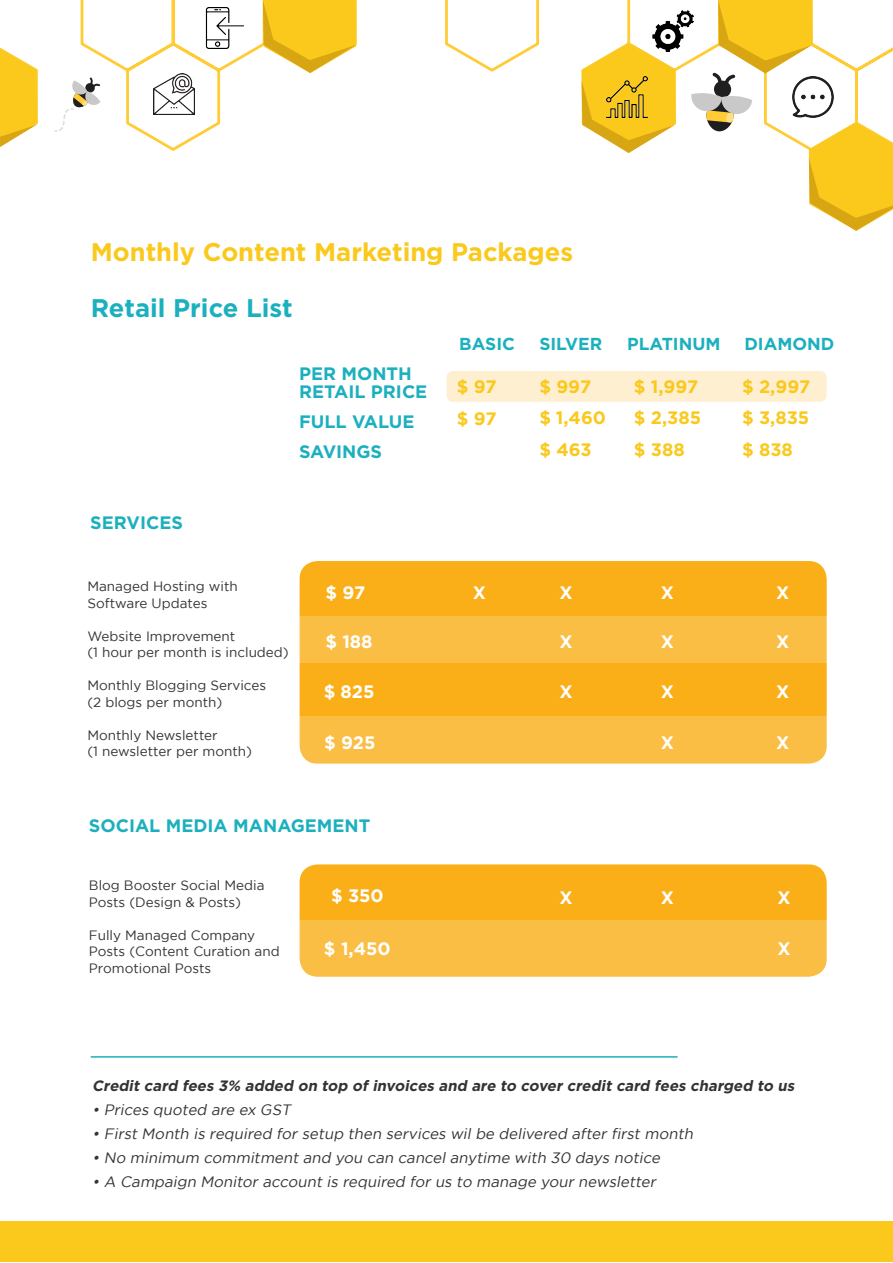
<style>
.page{position:relative;width:893px;height:1263px;background:#fff}
.page>*{position:absolute;margin:0;border:0;box-sizing:border-box;transform-origin:0 0}
.t1{font:700 25.5px "Gotham";color:#fac91c}
.t2{font:700 25.5px "Gotham";color:#1cb0bf}
.t3{font:700 18px "Gotham";color:#1cb0bf}
.t4{font:700 18px "Gotham";color:#fac91c}
.t5{font:700 18px "Gotham";color:#fff}
.t6{font:700 17.4px "Gotham";color:#1cb0bf}
.t7{font:italic 15px "Gotham";color:#333}
.t8{font:italic 700 15px "Gotham";color:#333}
.t9{font:13.5px/16.5px "Gotham";color:#333}
</style>
<div class="page">
<div style="left:0;top:1221px;width:893px;height:41px;background:#fac91c"></div>
<div style="left:446px;top:371px;width:381px;height:31px;background:#feefd1;border-radius:7px"></div>
<div style="left:300px;top:561px;width:527px;height:203px;background:#faaf18;border-radius:18px"></div>
<div style="left:300px;top:617px;width:527px;height:46px;background:#fabe45"></div>
<div style="left:300px;top:716px;width:527px;height:48px;background:#fabe45"></div>
<div style="left:300px;top:864px;width:527px;height:112px;background:#faaf18;border-radius:18px"></div>
<div style="left:300px;top:920px;width:527px;height:55px;background:#fabe45"></div>
<hr style="left:91px;top:1056px;width:587px;height:1px;background:#1cb0bf">
<svg style="left:80px;top:0;width:611px;height:151px"></svg>
<svg style="left:262px;top:0;width:96px;height:75px"></svg>
<svg style="left:580px;top:41px;width:98px;height:112px"></svg>
<svg style="left:0;top:47px;width:38px;height:100px"></svg>
<svg style="left:691px;top:0;width:202px;height:231px"></svg>
<img style="left:792px;top:76px;width:41px;height:41px">
<img style="left:653px;top:10px;width:41px;height:41px">
<img style="left:153px;top:73px;width:41px;height:41px">
<img style="left:606px;top:76px;width:41px;height:41px">
<img style="left:204px;top:8px;width:41px;height:40px">
<svg style="left:54px;top:77px;width:46px;height:55px"></svg>
<p class="t1" style="left:91px;top:235px;width:484px">Monthly Content Marketing Packages</p>
<p class="t2" style="left:91px;top:291px;width:204px">Retail Price List</p>
<p class="t6" style="left:459px;top:333px;width:57px">BASIC</p>
<p class="t6" style="left:539px;top:333px;width:64px">SILVER</p>
<p class="t6" style="left:627px;top:333px;width:95px">PLATINUM</p>
<p class="t6" style="left:744px;top:333px;width:92px">DIAMOND</p>
<p class="t3" style="left:299px;top:362px;width:114px">PER MONTH</p>
<p class="t3" style="left:299px;top:380px;width:130px">RETAIL PRICE</p>
<p class="t4" style="left:457px;top:375px;width:41px">$ 97</p>
<p class="t4" style="left:457px;top:406px;width:41px">$ 97</p>
<p class="t3" style="left:299px;top:410px;width:117px">FULL VALUE</p>
<p class="t3" style="left:299px;top:440px;width:85px">SAVINGS</p>
<p class="t4" style="left:539px;top:374px;width:53px">$ 997</p>
<p class="t4" style="left:539px;top:406px;width:68px">$ 1,460</p>
<p class="t4" style="left:539px;top:437px;width:54px">$ 463</p>
<p class="t3" style="left:90px;top:510px;width:94px">SERVICES</p>
<p class="t9" style="left:87px;top:578px;width:152px">Managed Hosting with<br>Software Updates</p>
<p class="t9" style="left:87px;top:627px;width:149px">Website Improvement</p>
<p class="t9" style="left:87px;top:644px;width:203px">(1 hour per month is included)</p>
<p class="t9" style="left:87px;top:677px;width:180px">Monthly Blogging Services</p>
<p class="t9" style="left:87px;top:693px;width:136px">(2 blogs per month)</p>
<p class="t9" style="left:87px;top:726px;width:132px">Monthly Newsletter</p>
<p class="t9" style="left:87px;top:743px;width:166px">(1 newsletter per month)</p>
<p class="t5" style="left:326px;top:581px;width:41px">$ 97</p>
<p class="t5" style="left:326px;top:630px;width:49px">$ 188</p>
<p class="t5" style="left:324px;top:680px;width:52px">$ 825</p>
<p class="t5" style="left:324px;top:731px;width:53px">$ 925</p>
<p class="t5" style="left:473px;top:581px;width:15px">X</p>
<p class="t5" style="left:560px;top:581px;width:15px">X</p>
<p class="t5" style="left:560px;top:630px;width:15px">X</p>
<p class="t5" style="left:560px;top:680px;width:15px">X</p>
<p class="t3" style="left:89px;top:814px;width:283px">SOCIAL MEDIA MANAGEMENT</p>
<p class="t4" style="left:634px;top:374px;width:66px">$ 1,997</p>
<p class="t4" style="left:634px;top:406px;width:69px">$ 2,385</p>
<p class="t4" style="left:634px;top:437px;width:52px">$ 388</p>
<p class="t5" style="left:661px;top:581px;width:15px">X</p>
<p class="t5" style="left:661px;top:630px;width:15px">X</p>
<p class="t5" style="left:661px;top:680px;width:15px">X</p>
<p class="t5" style="left:661px;top:731px;width:15px">X</p>
<p class="t4" style="left:742px;top:374px;width:70px">$ 2,997</p>
<p class="t4" style="left:742px;top:406px;width:69px">$ 3,835</p>
<p class="t4" style="left:742px;top:437px;width:52px">$ 838</p>
<p class="t5" style="left:776px;top:581px;width:15px">X</p>
<p class="t5" style="left:776px;top:630px;width:15px">X</p>
<p class="t5" style="left:776px;top:680px;width:15px">X</p>
<p class="t5" style="left:776px;top:731px;width:15px">X</p>
<p class="t9" style="left:89px;top:877px;width:177px">Blog Booster Social Media</p>
<p class="t9" style="left:89px;top:893px;width:153px">Posts (Design &amp; Posts)</p>
<p class="t9" style="left:89px;top:926px;width:192px">Fully Managed Company<br>Posts (Content Curation and<br>Promotional Posts</p>
<p class="t5" style="left:331px;top:884px;width:54px">$ 350</p>
<p class="t5" style="left:324px;top:936px;width:68px">$ 1,450</p>
<p class="t5" style="left:560px;top:885px;width:15px">X</p>
<p class="t5" style="left:661px;top:885px;width:15px">X</p>
<p class="t5" style="left:777px;top:885px;width:15px">X</p>
<p class="t5" style="left:777px;top:936px;width:15px">X</p>
<p class="t8" style="left:92px;top:1076px;width:707px">Credit card fees 3% added on top of invoices and are to cover credit card fees charged to us</p>
<p class="t7" style="left:92px;top:1100px;width:203px">• Prices quoted are ex GST</p>
<p class="t7" style="left:92px;top:1124px;width:606px">• First Month is required for setup then services wil be delivered after first month</p>
<p class="t7" style="left:92px;top:1148px;width:572px">• No minimum commitment and you can cancel anytime with 30 days notice</p>
<p class="t7" style="left:92px;top:1172px;width:568px">• A Campaign Monitor account is required for us to manage your newsletter</p>
</div>
